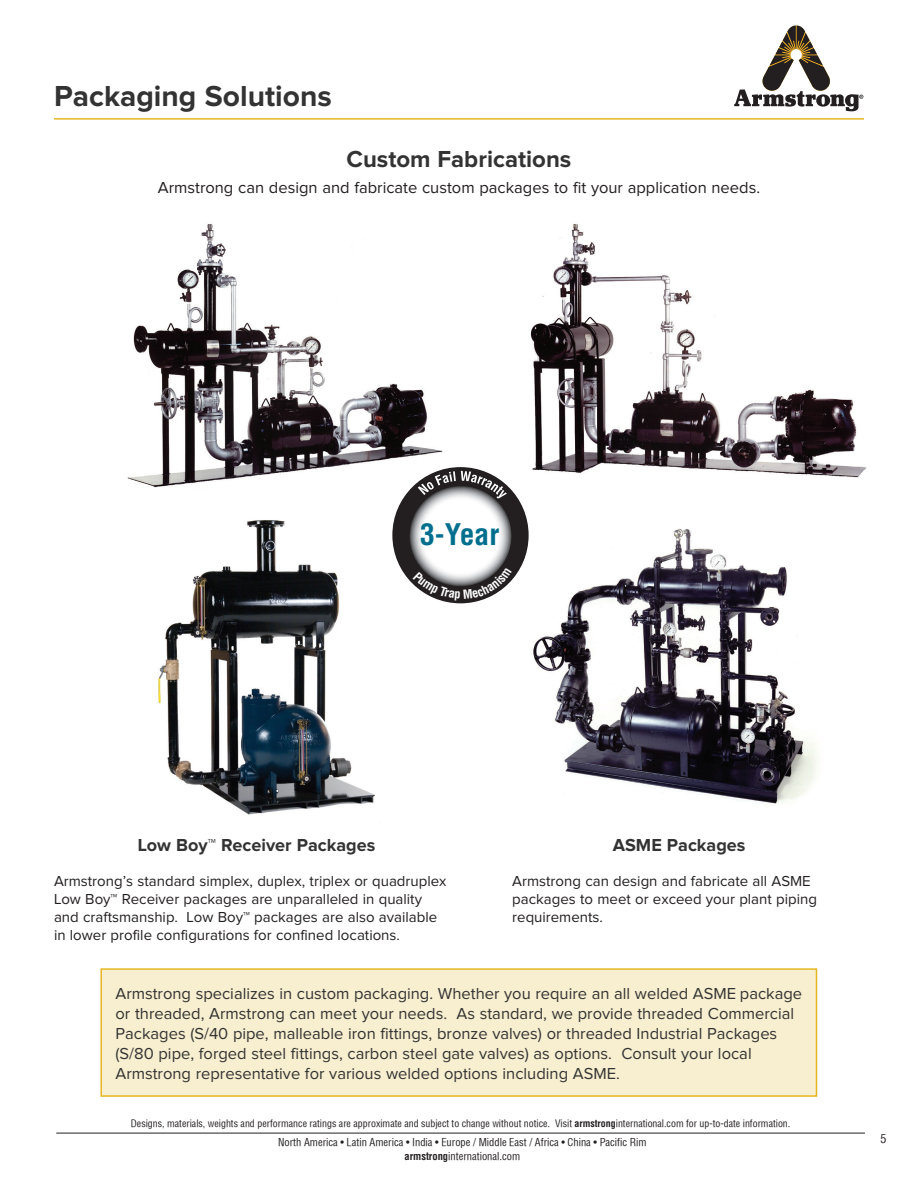
<style>
.page{position:relative;width:918px;height:1188px;background:#fff}
.page>*{position:absolute;margin:0;border:0;box-sizing:border-box;transform-origin:0 0}
.t1{font:700 30px "Proxima Nova";color:#323332}
.t2{font:700 condensed 29.1px "Helvetica";color:#006f8e}
.t3{font:700 24px "Proxima Nova";color:#323332}
.t4{font:700 18px "Proxima Nova";color:#323332}
.t5{font:16.5px/19.8px "Proxima Nova";color:#323332}
.t6{font:16.5px "Proxima Nova";color:#231f20}
.t7{font:15px/18px "Proxima Nova";color:#231f20}
.t8{font:condensed 12px "Helvetica";color:#231f20}
.t9{font:condensed 10.5px/13.5px "Helvetica";color:#231f20;text-align:center}
.t10{font:condensed 9.9px "Helvetica";color:#231f20}
.s1{font-weight:700}
</style>
<div class="page">
<hr style="left:56px;top:1133px;width:809px;height:1px;background:#231f20">
<img style="left:127px;top:224px;width:349px;height:264px">
<img style="left:479px;top:224px;width:387px;height:254px">
<img style="left:158px;top:520px;width:217px;height:295px">
<img style="left:526px;top:528px;width:292px;height:276px">
<div style="left:101px;top:969px;width:716px;height:127px;background:#f8eed0"></div>
<div style="left:100px;top:968px;width:717px;height:129px;border:2px solid #e5b722"></div>
<div style="left:392px;top:467px;width:137px;height:136px;background:#231f20;border-radius:50%"></div>
<hr style="left:54px;top:118px;width:810px;height:2px;background:#e5b722">
<svg style="left:734px;top:25px;width:129px;height:86px"></svg>
<svg style="left:408px;top:471px;width:104px;height:130px"></svg>
<h1 class="t1" style="left:54px;top:82px;width:279px">Packaging Solutions</h1>
<h3 class="t3" style="left:347px;top:148px;width:226px">Custom Fabrications</h3>
<p class="t6" style="left:158px;top:180px;width:604px">Armstrong can design and fabricate custom packages to fit your application needs.</p>
<h2 class="t2" style="left:420px;top:517px;width:81px">3-Year</h2>
<p class="t4" style="left:138px;top:836px;width:239px">Low Boy™ Receiver Packages</p>
<p class="t7" style="left:54px;top:873px;width:394px">Armstrong’s standard simplex, duplex, triplex or quadruplex Low Boy™ Receiver packages are unparalleled in quality and craftsmanship. Low Boy™ packages are also available in lower profile configurations for confined locations.</p>
<p class="t4" style="left:613px;top:836px;width:134px">ASME Packages</p>
<p class="t7" style="left:512px;top:873px;width:306px">Armstrong can design and fabricate all ASME packages to meet or exceed your plant piping requirements.</p>
<p class="t5" style="left:115px;top:985px;width:688px">Armstrong specializes in custom packaging. Whether you require an all welded ASME package or threaded, Armstrong can meet your needs. As standard, we provide threaded Commercial Packages (S/40 pipe, malleable iron fittings, bronze valves) or threaded Industrial Packages (S/80 pipe, forged steel fittings, carbon steel gate valves) as options. Consult your local Armstrong representative for various welded options including ASME.</p>
<p class="t10" style="left:131px;top:1117px;width:661px">Designs, materials, weights and performance ratings are approximate and subject to change without notice. Visit <span class="s1">armstrong</span>international.com for up-to-date information.</p>
<p class="t9" style="left:278px;top:1136px;width:370px">North America • Latin America • India • Europe / Middle East / Africa • China • Pacific Rim <span class="s1">armstrong</span>international.com</p>
<p class="t8" style="left:880px;top:1131px;width:7px">5</p>
</div>
